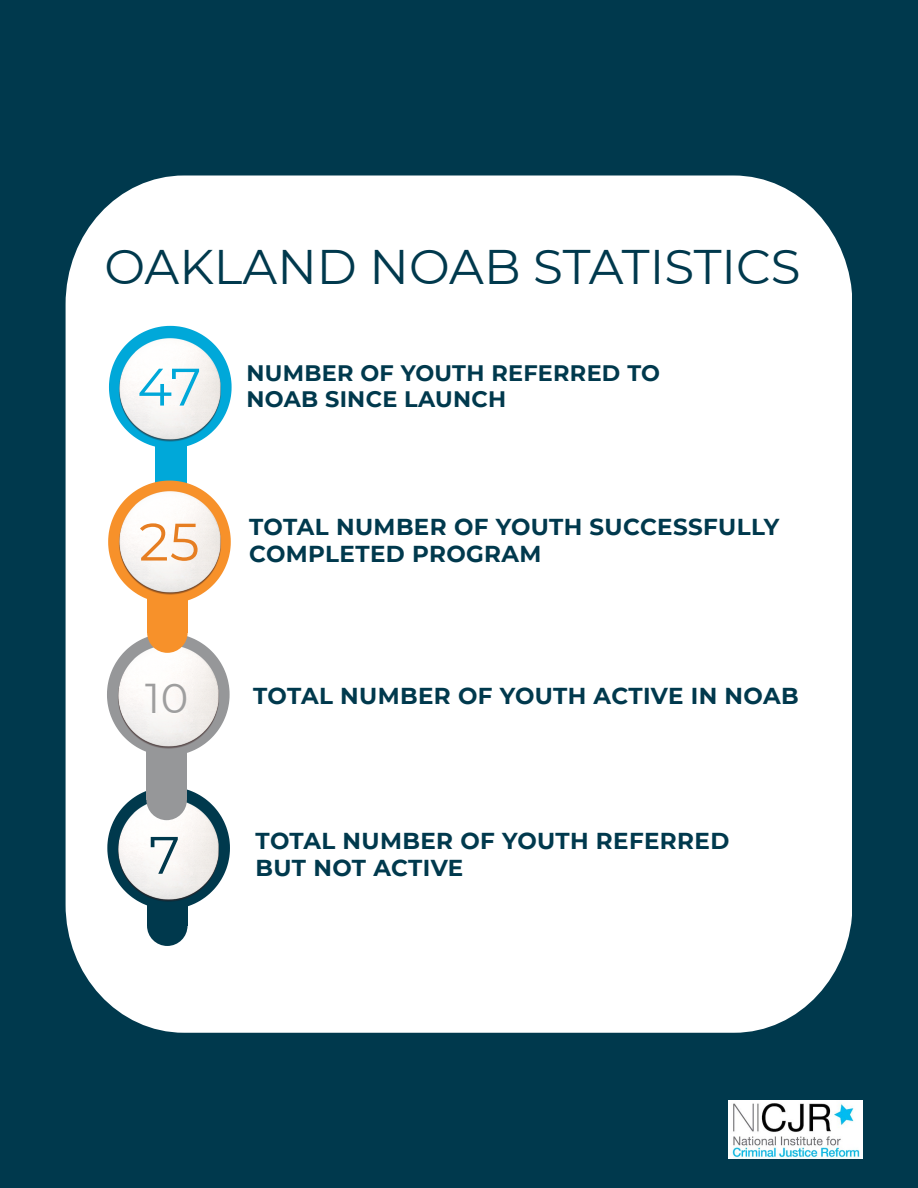
<style>
.page{position:relative;width:918px;height:1188px;background:#00394d}
.page>*{position:absolute;margin:0;border:0;box-sizing:border-box;transform-origin:0 0}
.t1{font:52.65px "Montserrat";color:#00a8d9}
.t2{font:52.65px "Montserrat";color:#e67e22}
.t3{font:52.65px "Montserrat";color:#00394d}
.t4{font:48.45px "Montserrat";color:#00394d}
.t5{font:41.55px "Montserrat";color:#9e9e9e}
.t6{font:700 22.95px/26.8px "Montserrat";letter-spacing:.015em;color:#00394d}
.t7{font:700 22.35px "Montserrat";letter-spacing:.01em;color:#00394d}
</style>
<div class="page">
<div style="left:66px;top:176px;width:786px;height:857px;background:#fff;border-radius:124px"></div>
<div style="left:155px;top:443px;width:32px;height:46px;background:#00a8d9"></div>
<img style="left:728px;top:1101px;width:135px;height:58px">
<div style="left:147px;top:799px;width:41px;height:126px;background:#00394d"></div>
<hr style="left:147px;top:924px;width:41px;height:2px;background:#00394d">
<svg style="left:147px;top:926px;width:41px;height:20px"></svg>
<div style="left:146px;top:647px;width:41px;height:152px;background:#969799"></div>
<svg style="left:107px;top:789px;width:123px;height:118px"></svg>
<div style="left:147px;top:485px;width:41px;height:147px;background:#f7912a"></div>
<hr style="left:147px;top:631px;width:41px;height:2px;background:#f7912a">
<svg style="left:107px;top:633px;width:123px;height:120px"></svg>
<svg style="left:109px;top:326px;width:123px;height:121px"></svg>
<img style="left:113px;top:331px;width:114px;height:115px">
<svg style="left:108px;top:481px;width:123px;height:120px"></svg>
<img style="left:112px;top:485px;width:115px;height:114px">
<h2 class="t4" style="left:104px;top:237px;width:698px">OAKLAND NOAB STATISTICS</h2>
<h1 class="t1" style="left:137px;top:355px;width:66px">47</h1>
<p class="t7" style="left:246px;top:359px;width:415px">NUMBER OF YOUTH REFERRED TO</p>
<p class="t7" style="left:246px;top:385px;width:261px">NOAB SINCE LAUNCH</p>
<h1 class="t2" style="left:139px;top:510px;width:62px">25</h1>
<p class="t6" style="left:249px;top:513px;width:532px">TOTAL NUMBER OF YOUTH SUCCESSFULLY</p>
<p class="t6" style="left:249px;top:540px;width:294px">COMPLETED PROGRAM</p>
<h3 class="t5" style="left:145px;top:672px;width:45px">10</h3>
<p class="t6" style="left:253px;top:682px;width:547px">TOTAL NUMBER OF YOUTH ACTIVE IN NOAB</p>
<h1 class="t3" style="left:149px;top:823px;width:33px">7</h1>
<p class="t6" style="left:256px;top:827px;width:475px">TOTAL NUMBER OF YOUTH REFERRED<br>BUT NOT ACTIVE</p>
</div>
